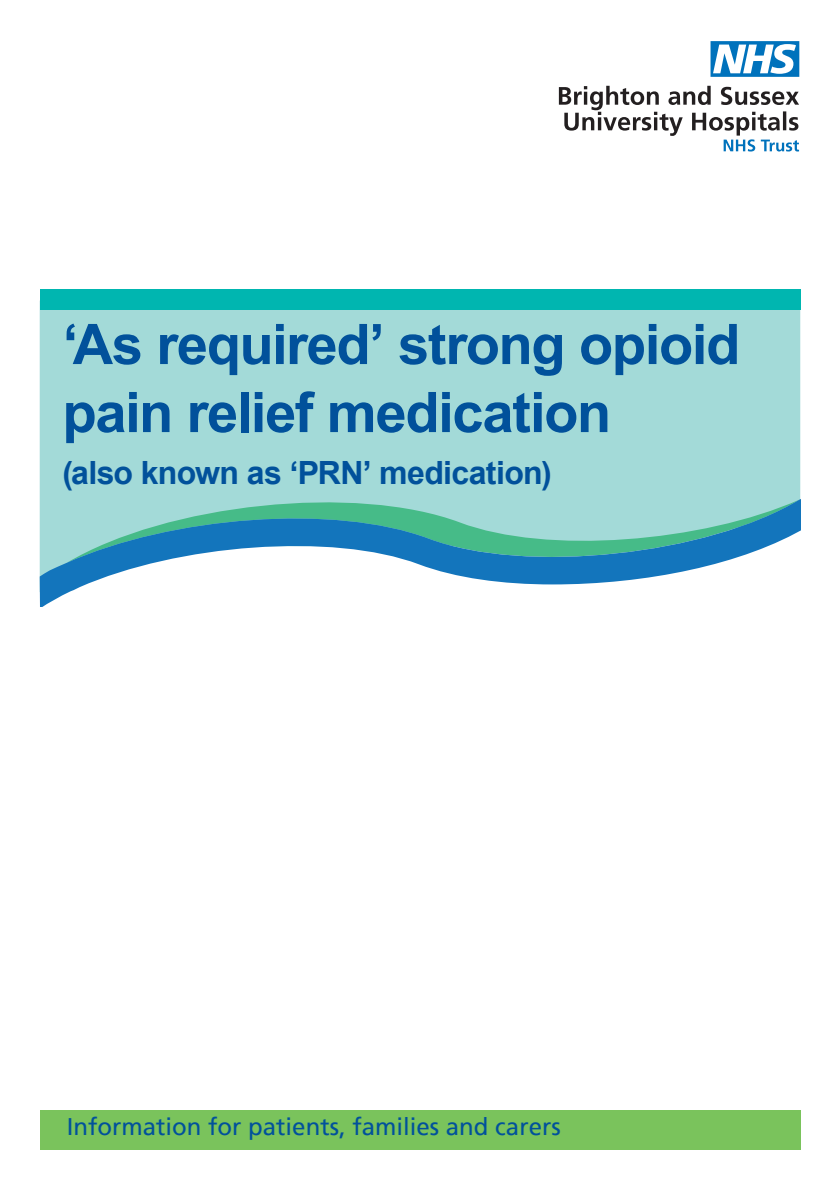
<style>
.page{position:relative;width:840px;height:1191px;background:#fff}
.page>*{position:absolute;margin:0;border:0;box-sizing:border-box;transform-origin:0 0}
.t1{font:700 56px/68px "Arial";letter-spacing:-.025em;color:#01519b}
.t2{font:700 32px "Arial";letter-spacing:-.02em;color:#01519b}
.Paragraph_Style_1{font:24px "Frutiger";color:#01519b}
</style>
<div class="page">
<svg style="left:558px;top:86px;width:240px;height:65px"></svg>
<svg style="left:710px;top:41px;width:88px;height:36px"></svg>
<div style="left:40px;top:310px;width:759px;height:185px;background:#a3dad8"></div>
<div style="left:40px;top:289px;width:759px;height:21px;background:#00b6b0"></div>
<div style="left:67px;top:483px;width:731px;height:12px;background:#a3dad8"></div>
<svg style="left:40px;top:495px;width:759px;height:111px"></svg>
<div style="left:40px;top:1110px;width:759px;height:40px;background:#7ac35c"></div>
<p class="t1" style="left:62px;top:312px;width:679px">‘As required’ strong opioid pain relief medication</p>
<p class="t2" style="left:62px;top:451px;width:490px">(also known as ‘PRN’ medication)</p>
<p class="Paragraph_Style_1" style="left:67px;top:1112px;width:495px">Information for patients, families and carers</p>
</div>
